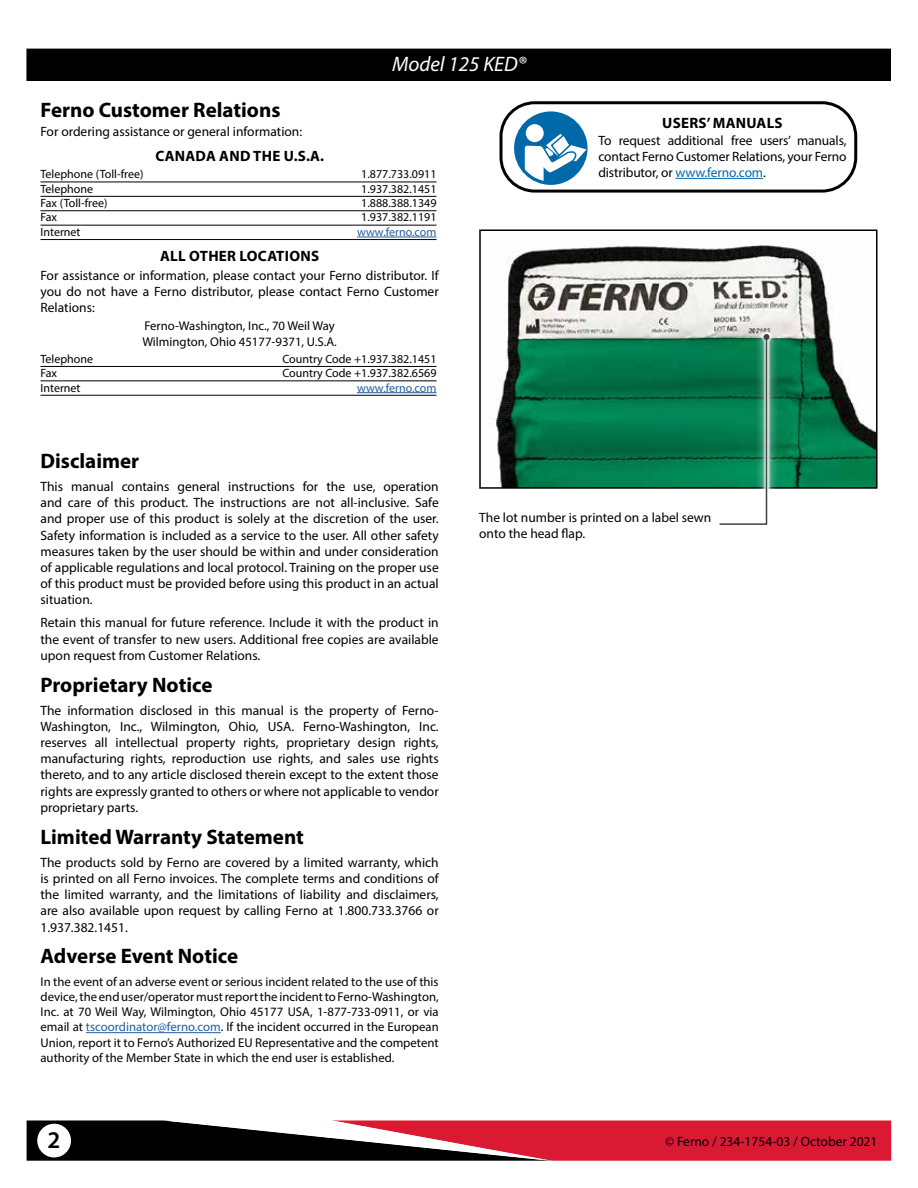
<style>
.page{position:relative;width:918px;height:1188px;background:#fff}
.page>*{position:absolute;margin:0;border:0;box-sizing:border-box;transform-origin:0 0}
.t1{font:600 24px "Myriad Pro";color:#000}
.t2{font:700 21px "Myriad Pro";color:#000}
.t3{font:italic 21px "Myriad Pro";color:#fff}
.t4{font:700 15px "Myriad Pro";letter-spacing:.02em;color:#000}
.t5{font:13.5px/16.2px "Myriad Pro";color:#000;text-align:justify}
.t6{font:12.75px/15.3px "Myriad Pro";color:#000;text-align:justify}
.t7{font:12px "Myriad Pro";color:#000}
.t8{font:12px "Myriad Pro";color:#215e9e}
.s1{color:#0069aa}
.s2{color:#215e9e}
</style>
<div class="page">
<div style="left:27px;top:49px;width:863px;height:31px;background:#000"></div>
<div style="left:26px;top:49px;width:865px;height:32px;border:2px solid #000"></div>
<svg style="left:27px;top:1120px;width:864px;height:41px;background:#902c39"></svg>
<div style="left:37px;top:1124px;width:34px;height:33px;background:#fff;border-radius:50%"></div>
<div style="left:500px;top:101px;width:357px;height:92px;border:3px solid #000;border-radius:34px"></div>
<hr style="left:675px;top:178px;width:88px;height:1px;background:#0069aa">
<div style="left:514px;top:111px;width:74px;height:74px;background:#0069aa;border-radius:50%"></div>
<div style="left:526px;top:124px;width:18px;height:18px;background:#fff;border-radius:50%"></div>
<svg style="left:523px;top:133px;width:63px;height:50px"></svg>
<hr style="left:86px;top:1032px;width:135px;height:1px;background:#215e9e">
<hr style="left:40px;top:182px;width:396px;height:1px;background:#000">
<hr style="left:40px;top:196px;width:396px;height:1px;background:#000">
<hr style="left:40px;top:210px;width:396px;height:1px;background:#000">
<hr style="left:40px;top:225px;width:396px;height:1px;background:#000">
<hr style="left:40px;top:239px;width:396px;height:1px;background:#000">
<hr style="left:357px;top:237px;width:80px;height:1px;background:#215e9e">
<hr style="left:40px;top:366px;width:396px;height:1px;background:#000">
<hr style="left:40px;top:380px;width:396px;height:1px;background:#000">
<hr style="left:40px;top:395px;width:396px;height:1px;background:#000">
<hr style="left:357px;top:392px;width:80px;height:1px;background:#215e9e">
<img style="left:490px;top:243px;width:385px;height:243px">
<div style="left:479px;top:230px;width:399px;height:259px;border:2px solid #000"></div>
<div style="left:708px;top:322px;width:73px;height:215px;background:#fff;opacity:.75"></div>
<svg style="left:715px;top:330px;width:59px;height:199px"></svg>
<svg style="left:719px;top:334px;width:51px;height:192px"></svg>
<h2 class="t3" style="left:392px;top:51px;width:135px">Model 125 KED®</h2>
<h2 class="t2" style="left:40px;top:96px;width:242px">Ferno Customer Relations</h2>
<p class="t5" style="left:40px;top:123px;width:263px">For ordering assistance or general information:</p>
<p class="t4" style="left:155px;top:146px;width:170px">CANADA AND THE U.S.A.</p>
<p class="t7" style="left:40px;top:167px;width:105px">Telephone (Toll-free)</p>
<p class="t7" style="left:361px;top:167px;width:77px">1.877.733.0911</p>
<p class="t7" style="left:40px;top:181px;width:54px">Telephone</p>
<p class="t7" style="left:361px;top:181px;width:77px">1.937.382.1451</p>
<p class="t7" style="left:40px;top:196px;width:68px">Fax (Toll-free)</p>
<p class="t7" style="left:361px;top:196px;width:77px">1.888.388.1349</p>
<p class="t7" style="left:40px;top:210px;width:18px">Fax</p>
<p class="t7" style="left:361px;top:210px;width:77px">1.937.382.1191</p>
<p class="t7" style="left:40px;top:224px;width:42px">Internet</p>
<p class="t8" style="left:357px;top:224px;width:81px">www.ferno.com</p>
<p class="t4" style="left:160px;top:246px;width:161px">ALL OTHER LOCATIONS</p>
<p class="t5" style="left:40px;top:267px;width:400px">For assistance or information, please contact your Ferno distributor. If you do not have a Ferno distributor, please contact Ferno Customer Relations:</p>
<p class="t6" style="left:142px;top:318px;width:196px">Ferno-Washington, Inc., 70 Weil Way<br>Wilmington, Ohio 45177-9371, U.S.A.</p>
<p class="t7" style="left:40px;top:351px;width:54px">Telephone</p>
<p class="t7" style="left:282px;top:351px;width:156px">Country Code +1.937.382.1451</p>
<p class="t7" style="left:40px;top:366px;width:18px">Fax</p>
<p class="t7" style="left:282px;top:366px;width:156px">Country Code +1.937.382.6569</p>
<p class="t7" style="left:40px;top:380px;width:42px">Internet</p>
<p class="t8" style="left:357px;top:380px;width:81px">www.ferno.com</p>
<p class="t4" style="left:662px;top:114px;width:122px">USERS’ MANUALS</p>
<p class="t5" style="left:598px;top:132px;width:250px">To request additional free users’ manuals, contact Ferno Customer Relations, your Ferno distributor, or <span class="s1">www.ferno.com</span>.</p>
<h2 class="t2" style="left:40px;top:447px;width:100px">Disclaimer</h2>
<p class="t5" style="left:40px;top:478px;width:400px">This manual contains general instructions for the use, operation and care of this product. The instructions are not all-inclusive. Safe and proper use of this product is solely at the discretion of the user.<br>Safety information is included as a service to the user. All other safety measures taken by the user should be within and under consideration of applicable regulations and local protocol. Training on the proper use of this product must be provided before using this product in an actual situation.</p>
<p class="t5" style="left:40px;top:614px;width:400px">Retain this manual for future reference. Include it with the product in the event of transfer to new users. Additional free copies are available upon request from Customer Relations.</p>
<h2 class="t2" style="left:40px;top:671px;width:174px">Proprietary Notice</h2>
<p class="t5" style="left:40px;top:702px;width:400px">The information disclosed in this manual is the property of Ferno-Washington, Inc., Wilmington, Ohio, USA. Ferno-Washington, Inc. reserves all intellectual property rights, proprietary design rights, manufacturing rights, reproduction use rights, and sales use rights thereto, and to any article disclosed therein except to the extent those rights are expressly granted to others or where not applicable to vendor proprietary parts.</p>
<h2 class="t2" style="left:40px;top:823px;width:265px">Limited Warranty Statement</h2>
<p class="t5" style="left:40px;top:854px;width:400px">The products sold by Ferno are covered by a limited warranty, which is printed on all Ferno invoices. The complete terms and conditions of the limited warranty, and the limitations of liability and disclaimers, are also available upon request by calling Ferno at 1.800.733.3766 or 1.937.382.1451.</p>
<h2 class="t2" style="left:40px;top:943px;width:199px">Adverse Event Notice</h2>
<p class="t6" style="left:40px;top:973px;width:400px">In the event of an adverse event or serious incident related to the use of this device, the end user/operator must report the incident to Ferno-Washington, Inc. at 70 Weil Way, Wilmington, Ohio 45177 USA, 1-877-733-0911, or via email at <span class="s2">tscoordinator@ferno.com</span>. If the incident occurred in the European Union, report it to Ferno’s Authorized EU Representative and the competent authority of the Member State in which the end user is established.</p>
<p class="t5" style="left:479px;top:509px;width:234px">The lot number is printed on a label sewn onto the head flap.</p>
<h1 class="t1" style="left:47px;top:1125px;width:14px">2</h1>
<p class="t5" style="left:665px;top:1133px;width:214px">© Ferno / 234-1754-03 / October 2021</p>
</div>
